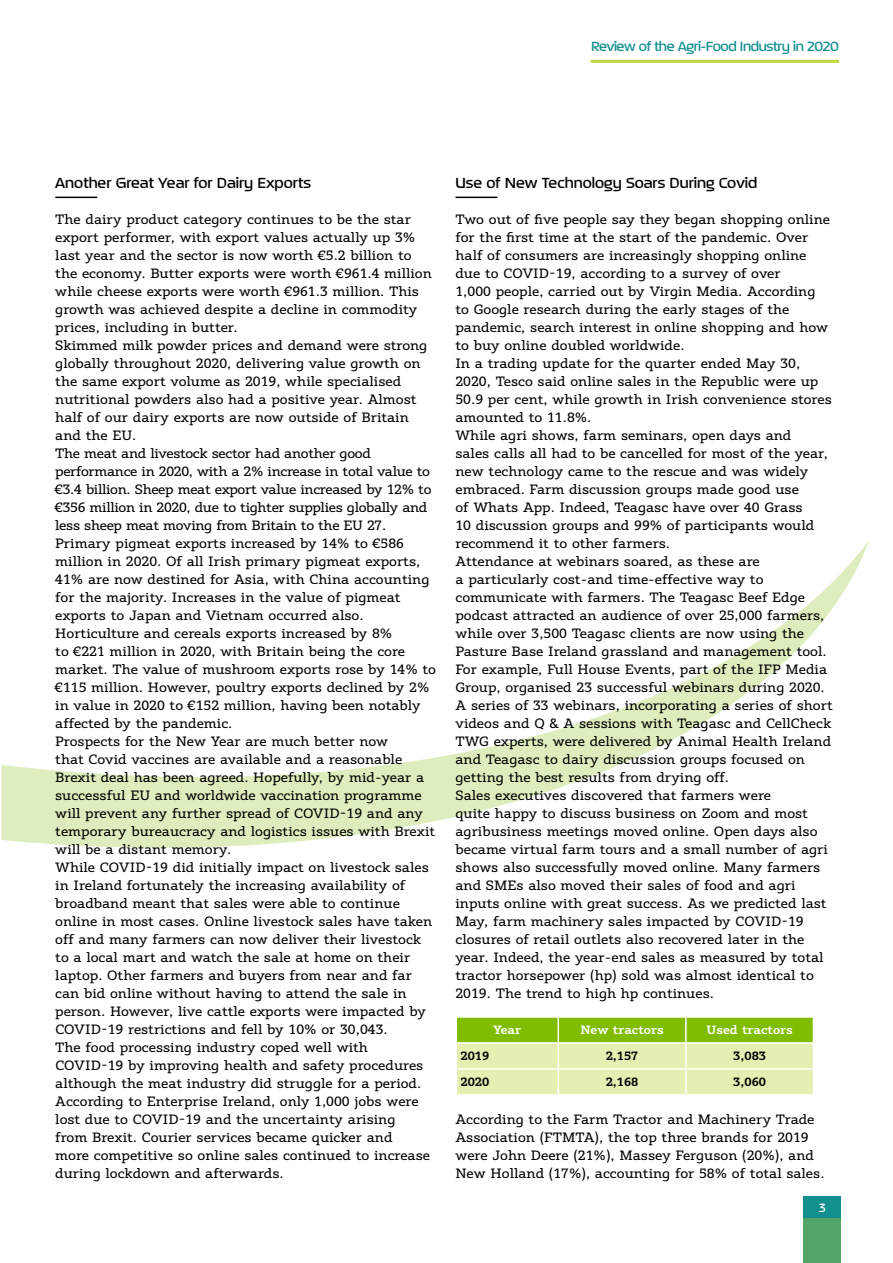
<style>
.page{position:relative;width:893px;height:1263px;background:#fff}
.page>*{position:absolute;margin:0;border:0;box-sizing:border-box;transform-origin:0 0}
.t1{font:500 16.5px "September";color:#000}
.t2{font:500 15px "September";letter-spacing:-.025em;color:#12908e}
.t3{font:13.5px/18px "Vaccine";color:#000}
.t4{font:500 13.5px "September";color:#fff}
.t5{font:700 12px "Vaccine";color:#000}
.t6{font:700 12px "Vaccine";color:#fff}
</style>
<div class="page">
<div style="left:804px;top:1196px;width:37px;height:21px;background:#12908e"></div>
<div style="left:804px;top:1219px;width:37px;height:44px;background:#53a668"></div>
<hr style="left:591px;top:60px;width:248px;height:3px;background:#bed73d">
<svg style="left:1px;top:541px;width:868px;height:307px"></svg>
<hr style="left:55px;top:197px;width:42px;height:1px;background:#000">
<hr style="left:455px;top:197px;width:42px;height:1px;background:#000">
<svg style="left:456px;top:1017px;width:358px;height:77px;background:#c7e07e"></svg>
<p class="t2" style="left:591px;top:37px;width:249px">Review of the Agri-Food Industry in 2020</p>
<p class="t1" style="left:55px;top:172px;width:257px">Another Great Year for Dairy Exports</p>
<p class="t3" style="left:55px;top:210px;width:382px">The dairy product category continues to be the star export performer, with export values actually up 3% last year and the sector is now worth €5.2 billion to the economy. Butter exports were worth €961.4 million while cheese exports were worth €961.3 million. This growth was achieved despite a decline in commodity prices, including in butter.<br>Skimmed milk powder prices and demand were strong globally throughout 2020, delivering value growth on the same export volume as 2019, while specialised nutritional powders also had a positive year. Almost half of our dairy exports are now outside of Britain and the EU.<br>The meat and livestock sector had another good performance in 2020, with a 2% increase in total value to €3.4 billion. Sheep meat export value increased by 12% to €356 million in 2020, due to tighter supplies globally and less sheep meat moving from Britain to the EU 27.<br>Primary pigmeat exports increased by 14% to €586 million in 2020. Of all Irish primary pigmeat exports, 41% are now destined for Asia, with China accounting for the majority. Increases in the value of pigmeat exports to Japan and Vietnam occurred also.<br>Horticulture and cereals exports increased by 8%<br>to €221 million in 2020, with Britain being the core market. The value of mushroom exports rose by 14% to €115 million. However, poultry exports declined by 2% in value in 2020 to €152 million, having been notably affected by the pandemic.<br>Prospects for the New Year are much better now<br>that Covid vaccines are available and a reasonable Brexit deal has been agreed. Hopefully, by mid-year a successful EU and worldwide vaccination programme will prevent any further spread of COVID-19 and any temporary bureaucracy and logistics issues with Brexit will be a distant memory.<br>While COVID-19 did initially impact on livestock sales in Ireland fortunately the increasing availability of broadband meant that sales were able to continue online in most cases. Online livestock sales have taken off and many farmers can now deliver their livestock to a local mart and watch the sale at home on their laptop. Other farmers and buyers from near and far can bid online without having to attend the sale in person. However, live cattle exports were impacted by COVID-19 restrictions and fell by 10% or 30,043.<br>The food processing industry coped well with COVID-19 by improving health and safety procedures although the meat industry did struggle for a period.<br>According to Enterprise Ireland, only 1,000 jobs were lost due to COVID-19 and the uncertainty arising<br>from Brexit. Courier services became quicker and<br>more competitive so online sales continued to increase during lockdown and afterwards.</p>
<p class="t1" style="left:455px;top:172px;width:303px">Use of New Technology Soars During Covid</p>
<p class="t3" style="left:455px;top:210px;width:379px">Two out of five people say they began shopping online for the first time at the start of the pandemic. Over half of consumers are increasingly shopping online due to COVID-19, according to a survey of over<br>1,000 people, carried out by Virgin Media. According<br>to Google research during the early stages of the pandemic, search interest in online shopping and how to buy online doubled worldwide.<br>In a trading update for the quarter ended May 30, 2020, Tesco said online sales in the Republic were up 50.9 per cent, while growth in Irish convenience stores amounted to 11.8%.<br>While agri shows, farm seminars, open days and<br>sales calls all had to be cancelled for most of the year, new technology came to the rescue and was widely embraced. Farm discussion groups made good use<br>of Whats App. Indeed, Teagasc have over 40 Grass<br>10 discussion groups and 99% of participants would recommend it to other farmers.<br>Attendance at webinars soared, as these are<br>a particularly cost-and time-effective way to communicate with farmers. The Teagasc Beef Edge podcast attracted an audience of over 25,000 farmers, while over 3,500 Teagasc clients are now using the Pasture Base Ireland grassland and management tool.<br>For example, Full House Events, part of the IFP Media Group, organised 23 successful webinars during 2020.<br>A series of 33 webinars, incorporating a series of short videos and Q &amp; A sessions with Teagasc and CellCheck TWG experts, were delivered by Animal Health Ireland and Teagasc to dairy discussion groups focused on getting the best results from drying off.<br>Sales executives discovered that farmers were<br>quite happy to discuss business on Zoom and most agribusiness meetings moved online. Open days also became virtual farm tours and a small number of agri shows also successfully moved online. Many farmers and SMEs also moved their sales of food and agri inputs online with great success. As we predicted last May, farm machinery sales impacted by COVID-19 closures of retail outlets also recovered later in the year. Indeed, the year-end sales as measured by total tractor horsepower (hp) sold was almost identical to 2019. The trend to high hp continues.</p>
<p class="t6" style="left:493px;top:1022px;width:30px">Year</p>
<p class="t6" style="left:580px;top:1022px;width:85px">New tractors</p>
<p class="t6" style="left:706px;top:1022px;width:88px">Used tractors</p>
<p class="t5" style="left:460px;top:1048px;width:30px">2019</p>
<p class="t5" style="left:606px;top:1048px;width:34px">2,157</p>
<p class="t5" style="left:733px;top:1048px;width:34px">3,083</p>
<p class="t5" style="left:460px;top:1074px;width:30px">2020</p>
<p class="t5" style="left:606px;top:1074px;width:34px">2,168</p>
<p class="t5" style="left:733px;top:1074px;width:34px">3,060</p>
<p class="t3" style="left:455px;top:1110px;width:371px">According to the Farm Tractor and Machinery Trade Association (FTMTA), the top three brands for 2019 were John Deere (21%), Massey Ferguson (20%), and New Holland (17%), accounting for 58% of total sales.</p>
<p class="t4" style="left:819px;top:1199px;width:8px">3</p>
</div>
